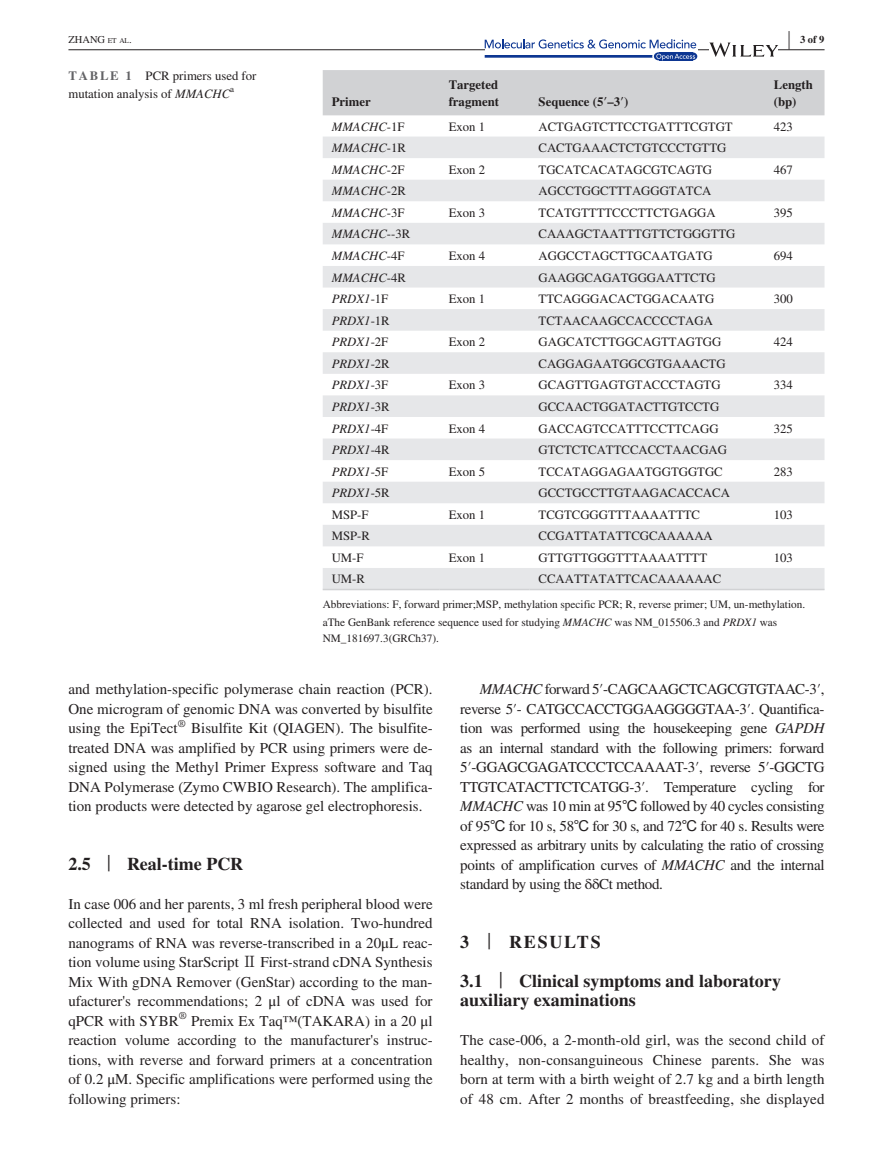
<style>
.page{position:relative;width:893px;height:1174px;background:#fff}
.page>*{position:absolute;margin:0;border:0;box-sizing:border-box;transform-origin:0 0}
.t1{font:700 25.95px "STIX";color:#231f20;scale:.36 1}
.t2{font:700 18px/39px "STIX";color:#231f20}
.t3{font:15px/19.5px "STIX";color:#231f20;text-align:justify}
.t4{font:12.75px/18px "STIX";color:#231f20}
.t5{font:italic 12.75px "STIX";color:#231f20}
.t6{font:700 12.75px/17.2px "STIX";color:#231f20}
.t7{font:11.25px/18px "STIX";color:#231f20}
.t8{font:10.5px "STIX";color:#231f20}
.t9{font:700 10.5px "STIX";color:#231f20}
.t10{font:10.5px "STIX";color:#231f20}
.t11{font:8.85px "STIX";color:#231f20}
.s1{font-size:7.35px}
.s2{font-weight:700;color:#636366}
.s3{font-style:italic}
.s4{font-style:normal}
.s5{font-weight:400;font-size:23.7px}
.s6{font-family:"Noto Serif CJ Kjp"}
.s7{font-family:"Arial Unicode MS"}
</style>
<div class="page">
<hr style="left:68px;top:49px;width:756px;height:1px;background:#231f20">
<svg style="left:485px;top:39px;width:211px;height:21px"></svg>
<svg style="left:709px;top:43px;width:69px;height:14px"></svg>
<div style="left:323px;top:70px;width:501px;height:45px;background:#d1d2d4"></div>
<svg style="left:323px;top:136px;width:501px;height:453px;fill:#e6e7e9"></svg>
<hr style="left:323px;top:589px;width:117px;height:1px;background:#d1d2d4">
<hr style="left:440px;top:589px;width:90px;height:1px;background:#d1d2d4">
<hr style="left:530px;top:589px;width:235px;height:1px;background:#d1d2d4">
<hr style="left:765px;top:589px;width:59px;height:1px;background:#d1d2d4">
<h1 class="t1" style="left:788px;top:24px;width:7px">|</h1>
<p class="t8" style="left:68px;top:32px;width:65px">ZHANG <span class="s1">et al</span>.</p>
<p class="t9" style="left:800px;top:33px;width:26px">3 of 9</p>
<p class="t4" style="left:68px;top:67px;width:189px"><span class="s2">TABLE 1</span> PCR primers used for mutation analysis of <span class="s3">MMACHC</span></p>
<p class="t11" style="left:230px;top:83px;width:5px">a</p>
<p class="t6" style="left:332px;top:93px;width:40px">Primer</p>
<p class="t6" style="left:449px;top:76px;width:52px">Targeted fragment</p>
<p class="t6" style="left:539px;top:93px;width:91px">Sequence (5′–3′)</p>
<p class="t6" style="left:774px;top:76px;width:40px">Length (bp)</p>
<p class="t5" style="left:332px;top:117px;width:74px">MMACHC<span class="s4">-1F</span></p>
<p class="t4" style="left:449px;top:118px;width:38px">Exon 1</p>
<p class="t4" style="left:539px;top:118px;width:196px">ACTGAGTCTTCCTGATTTCGTGT</p>
<p class="t4" style="left:774px;top:118px;width:21px">423</p>
<p class="t5" style="left:332px;top:139px;width:76px">MMACHC<span class="s4">-1R</span></p>
<p class="t4" style="left:539px;top:140px;width:189px">CACTGAAACTCTGTCCCTGTTG</p>
<p class="t5" style="left:332px;top:161px;width:74px">MMACHC<span class="s4">-2F</span></p>
<p class="t4" style="left:449px;top:161px;width:38px">Exon 2</p>
<p class="t4" style="left:539px;top:161px;width:175px">TGCATCACATAGCGTCAGTG</p>
<p class="t4" style="left:774px;top:161px;width:21px">467</p>
<p class="t5" style="left:332px;top:182px;width:76px">MMACHC<span class="s4">-2R</span></p>
<p class="t4" style="left:539px;top:183px;width:174px">AGCCTGGCTTTAGGGTATCA</p>
<p class="t5" style="left:332px;top:204px;width:74px">MMACHC<span class="s4">-3F</span></p>
<p class="t4" style="left:449px;top:204px;width:38px">Exon 3</p>
<p class="t4" style="left:539px;top:204px;width:179px">TCATGTTTTCCCTTCTGAGGA</p>
<p class="t4" style="left:774px;top:204px;width:21px">395</p>
<p class="t5" style="left:332px;top:225px;width:80px">MMACHC<span class="s4">--3R</span></p>
<p class="t4" style="left:539px;top:226px;width:198px">CAAAGCTAATTTGTTCTGGGTTG</p>
<p class="t5" style="left:332px;top:247px;width:74px">MMACHC<span class="s4">-4F</span></p>
<p class="t4" style="left:449px;top:247px;width:38px">Exon 4</p>
<p class="t4" style="left:539px;top:247px;width:176px">AGGCCTAGCTTGCAATGATG</p>
<p class="t4" style="left:774px;top:247px;width:21px">694</p>
<p class="t5" style="left:332px;top:268px;width:76px">MMACHC<span class="s4">-4R</span></p>
<p class="t4" style="left:539px;top:269px;width:179px">GAAGGCAGATGGGAATTCTG</p>
<p class="t5" style="left:332px;top:290px;width:58px">PRDX1<span class="s4">-1F</span></p>
<p class="t4" style="left:449px;top:291px;width:38px">Exon 1</p>
<p class="t4" style="left:539px;top:291px;width:177px">TTCAGGGACACTGGACAATG</p>
<p class="t4" style="left:774px;top:291px;width:21px">300</p>
<p class="t5" style="left:332px;top:312px;width:60px">PRDX1<span class="s4">-1R</span></p>
<p class="t4" style="left:539px;top:312px;width:176px">TCTAACAAGCCACCCCTAGA</p>
<p class="t5" style="left:332px;top:333px;width:58px">PRDX1<span class="s4">-2F</span></p>
<p class="t4" style="left:449px;top:334px;width:38px">Exon 2</p>
<p class="t4" style="left:539px;top:334px;width:184px">GAGCATCTTGGCAGTTAGTGG</p>
<p class="t4" style="left:774px;top:334px;width:21px">424</p>
<p class="t5" style="left:332px;top:355px;width:60px">PRDX1<span class="s4">-2R</span></p>
<p class="t4" style="left:539px;top:355px;width:188px">CAGGAGAATGGCGTGAAACTG</p>
<p class="t5" style="left:332px;top:376px;width:58px">PRDX1<span class="s4">-3F</span></p>
<p class="t4" style="left:449px;top:377px;width:38px">Exon 3</p>
<p class="t4" style="left:539px;top:377px;width:184px">GCAGTTGAGTGTACCCTAGTG</p>
<p class="t4" style="left:774px;top:377px;width:21px">334</p>
<p class="t5" style="left:332px;top:398px;width:60px">PRDX1<span class="s4">-3R</span></p>
<p class="t4" style="left:539px;top:398px;width:182px">GCCAACTGGATACTTGTCCTG</p>
<p class="t5" style="left:332px;top:419px;width:58px">PRDX1<span class="s4">-4F</span></p>
<p class="t4" style="left:449px;top:420px;width:38px">Exon 4</p>
<p class="t4" style="left:539px;top:420px;width:181px">GACCAGTCCATTTCCTTCAGG</p>
<p class="t4" style="left:774px;top:420px;width:21px">325</p>
<p class="t5" style="left:332px;top:441px;width:60px">PRDX1<span class="s4">-4R</span></p>
<p class="t4" style="left:539px;top:441px;width:190px">GTCTCTCATTCCACCTAACGAG</p>
<p class="t5" style="left:332px;top:462px;width:58px">PRDX1<span class="s4">-5F</span></p>
<p class="t4" style="left:449px;top:463px;width:38px">Exon 5</p>
<p class="t4" style="left:539px;top:463px;width:186px">TCCATAGGAGAATGGTGGTGC</p>
<p class="t4" style="left:774px;top:463px;width:21px">283</p>
<p class="t5" style="left:332px;top:484px;width:60px">PRDX1<span class="s4">-5R</span></p>
<p class="t4" style="left:539px;top:485px;width:193px">GCCTGCCTTGTAAGACACCACA</p>
<p class="t4" style="left:332px;top:506px;width:38px">MSP-F</p>
<p class="t4" style="left:449px;top:506px;width:38px">Exon 1</p>
<p class="t4" style="left:539px;top:506px;width:163px">TCGTCGGGTTTAAAATTTC</p>
<p class="t4" style="left:774px;top:506px;width:21px">103</p>
<p class="t4" style="left:332px;top:528px;width:40px">MSP-R</p>
<p class="t4" style="left:539px;top:528px;width:176px">CCGATTATATTCGCAAAAAA</p>
<p class="t4" style="left:332px;top:549px;width:33px">UM-F</p>
<p class="t4" style="left:449px;top:549px;width:38px">Exon 1</p>
<p class="t4" style="left:539px;top:549px;width:170px">GTTGTTGGGTTTAAAATTTT</p>
<p class="t4" style="left:774px;top:549px;width:21px">103</p>
<p class="t4" style="left:332px;top:571px;width:35px">UM-R</p>
<p class="t4" style="left:539px;top:571px;width:184px">CCAATTATATTCACAAAAAAC</p>
<p class="t7" style="left:323px;top:596px;width:484px">Abbreviations: F, forward primer;MSP, methylation specific PCR; R, reverse primer; UM, un-methylation. aThe GenBank reference sequence used for studying <span class="s3">MMACHC</span> was NM_015506.3 and <span class="s3">PRDX1</span> was</p>
<p class="t7" style="left:323px;top:630px;width:118px">NM_181697.3(GRCh37).</p>
<p class="t3" style="left:68px;top:680px;width:366px">and methylation-specific polymerase chain reaction (PCR).<br>One microgram of genomic DNA was converted by bisulfite using the EpiTect</p>
<p class="t10" style="left:178px;top:716px;width:9px">®</p>
<p class="t3" style="left:68px;top:719px;width:366px;text-indent:123px">Bisulfite Kit (QIAGEN). The bisulfite&shy;treated DNA was amplified by PCR using primers were de&shy;signed using the Methyl Primer Express software and Taq DNA Polymerase (Zymo CWBIO Research). The amplifica&shy;tion products were detected by agarose gel electrophoresis.</p>
<p class="t2" style="left:68px;top:844px;width:176px">2.5 <span class="s5">|</span> Real-time PCR</p>
<p class="t3" style="left:68px;top:895px;width:366px">In case 006 and her parents, 3 ml fresh peripheral blood were collected and used for total RNA isolation. Two-hundred nanograms of RNA was reverse-transcribed in a 20μL reac&shy;tion volume using StarScript <span class="s6">Ⅱ</span> First-strand cDNA Synthesis Mix With gDNA Remover (GenStar) according to the man&shy;ufacturer's recommendations; 2 μl of cDNA was used for qPCR with SYBR</p>
<p class="t10" style="left:179px;top:1008px;width:9px">®</p>
<p class="t3" style="left:68px;top:1012px;width:366px;text-indent:123px">Premix Ex Taq™(TAKARA) in a 20 μl reaction volume according to the manufacturer's instruc&shy;tions, with reverse and forward primers at a concentration of 0.2 μM. Specific amplifications were performed using the following primers:</p>
<p class="t3" style="left:460px;top:680px;width:366px;text-indent:20px"><span class="s3">MMACHC</span> forward 5′-CAGCAAGCTCAGCGTGTAAC-3′, reverse 5′- CATGCCACCTGGAAGGGGTAA-3′. Quantifica&shy;tion was performed using the housekeeping gene <span class="s3">GAPDH </span>as an internal standard with the following primers: forward 5′-GGAGCGAGATCCCTCCAAAAT-3′, reverse 5′-GGCTG TTGTCATACTTCTCATGG-3′. Temperature cycling for <span class="s3">MMACHC</span> was 10 min at 95<span class="s7">℃</span> followed by 40 cycles consisting of 95<span class="s7">℃</span> for 10 s, 58<span class="s7">℃</span> for 30 s, and 72<span class="s7">℃</span> for 40 s. Results were expressed as arbitrary units by calculating the ratio of crossing points of amplification curves of <span class="s3">MMACHC</span> and the internal standard by using the δδCt method.</p>
<p class="t2" style="left:460px;top:922px;width:322px">3 <span class="s5">|</span> RESULTS<br>3.1 <span class="s5">|</span> Clinical symptoms and laboratory</p>
<p class="t2" style="left:460px;top:980px;width:177px">auxiliary examinations</p>
<p class="t3" style="left:460px;top:1031px;width:366px">The case-006, a 2-month-old girl, was the second child of healthy, non-consanguineous Chinese parents. She was born at term with a birth weight of 2.7 kg and a birth length of 48 cm. After 2 months of breastfeeding, she displayed</p>
</div>
